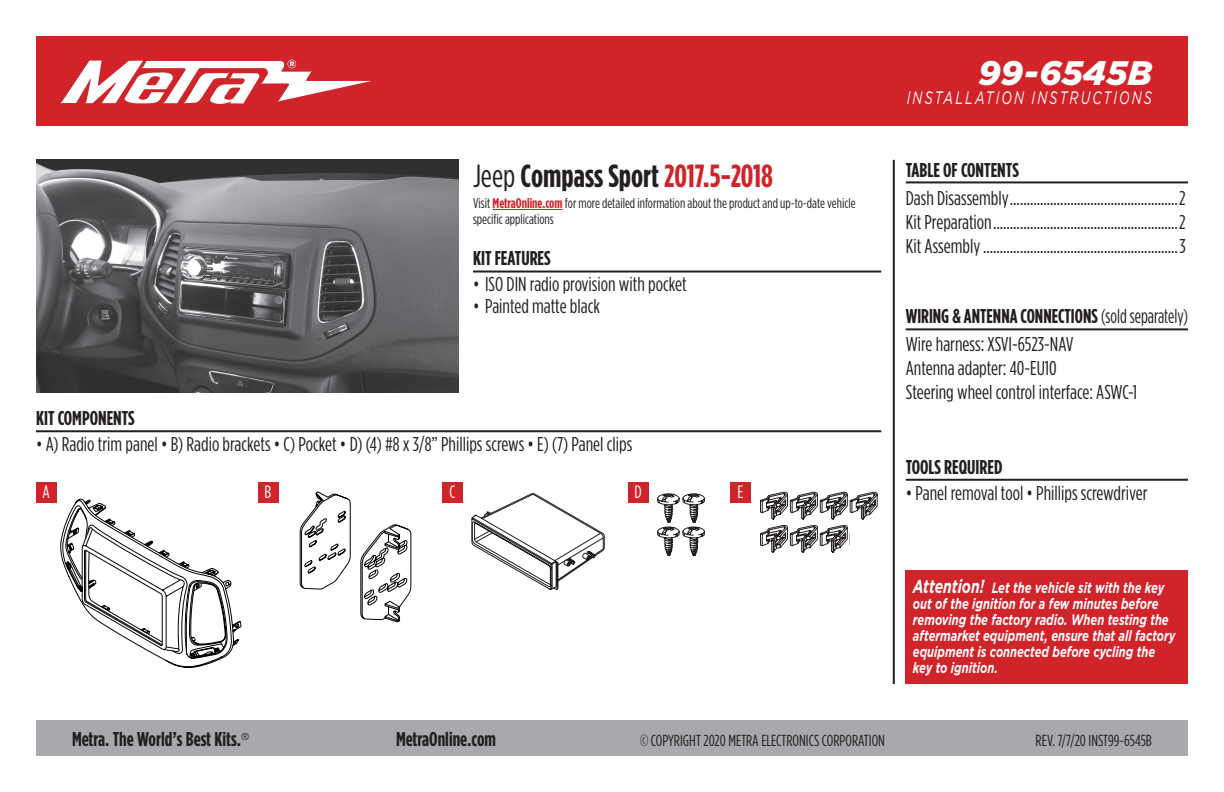
<style>
.page{position:relative;width:1224px;height:792px;background:#fff}
.page>*{position:absolute;margin:0;border:0;box-sizing:border-box;transform-origin:0 0}
.t1{font:italic 900 34px "Gotham";letter-spacing:.01em;color:#fff}
.t2{font:700 32px "Gotham Condensed";color:#231f20}
.t3{font:20px/24px "Gotham Condensed";color:#231f20;text-align:justify}
.t4{font:700 20px "Gotham Condensed";color:#231f20}
.t5{font:20px/28px "Gotham Condensed";color:#231f20;scale:.9 1}
.t6{font:italic 18px "Gotham";letter-spacing:.165em;color:#fff;scale:.7 1}
.t7{font:18px "Gotham Condensed";color:#fff}
.t8{font:16px "Gotham Condensed";color:#231f20}
.t9{font:italic 700 15px/16px "Gotham";color:#fff;scale:.74 1}
.t10{font:14px/16px "Gotham Condensed";color:#231f20}
.s1{font-weight:400}
.s2{color:#d1232a}
.s3{font-weight:700;color:#d1232a}
.s4{font-weight:700}
.s5{font-size:18.8px}
</style>
<div class="page">
<div style="left:36px;top:720px;width:1152px;height:36px;background:#a8a9ad"></div>
<hr style="left:893px;top:160px;width:2px;height:524px;background:#231f20">
<div style="left:36px;top:36px;width:1152px;height:90px;background:#d1232a"></div>
<svg style="left:60px;top:60px;width:311px;height:44px"></svg>
<div style="left:906px;top:570px;width:282px;height:114px;background:#d1232a"></div>
<img style="left:36px;top:160px;width:423px;height:232px">
<hr style="left:473px;top:271px;width:408px;height:2px;background:#231f20">
<hr style="left:36px;top:430px;width:845px;height:2px;background:#231f20">
<hr style="left:906px;top:479px;width:282px;height:2px;background:#231f20">
<hr style="left:906px;top:328px;width:282px;height:2px;background:#231f20">
<hr style="left:906px;top:181px;width:282px;height:2px;background:#231f20">
<svg style="left:60px;top:499px;width:181px;height:169px"></svg>
<svg style="left:300px;top:492px;width:111px;height:130px"></svg>
<svg style="left:472px;top:493px;width:132px;height:97px"></svg>
<div style="left:36px;top:483px;width:21px;height:20px;background:#d1232a"></div>
<div style="left:258px;top:483px;width:20px;height:20px;background:#d1232a"></div>
<div style="left:442px;top:483px;width:21px;height:20px;background:#d1232a"></div>
<div style="left:628px;top:483px;width:20px;height:20px;background:#d1232a"></div>
<div style="left:730px;top:483px;width:21px;height:20px;background:#d1232a"></div>
<svg style="left:657px;top:494px;width:48px;height:62px"></svg>
<svg style="left:760px;top:492px;width:118px;height:61px"></svg>
<hr style="left:493px;top:209px;width:70px;height:1px;background:#d1232a">
<h1 class="t1" style="left:979px;top:53px;width:175px">99-6545B</h1>
<h2 class="t2" style="left:473px;top:158px;width:302px"><span class="s1">Jeep</span> Compass Sport <span class="s2">2017.5-2018</span></h2>
<p class="t10" style="left:473px;top:195px;width:384px">Visit <span class="s3">MetraOnline.com</span> for more detailed information about the product and up-to-date vehicle specific applications</p>
<p class="t4" style="left:473px;top:247px;width:79px">KIT FEATURES</p>
<p class="t3" style="left:473px;top:272px;width:215px">• ISO DIN radio provision with pocket</p>
<p class="t3" style="left:473px;top:294px;width:129px">• Painted matte black</p>
<p class="t4" style="left:36px;top:407px;width:100px">KIT COMPONENTS</p>
<p class="t3" style="left:36px;top:432px;width:598px">• A) Radio trim panel • B) Radio brackets • C) Pocket • D) (4) #8 x 3/8” Phillips screws • E) (7) Panel clips</p>
<p class="t7" style="left:43px;top:482px;width:9px">A</p>
<p class="t7" style="left:265px;top:482px;width:8px">B</p>
<p class="t7" style="left:449px;top:482px;width:7px">C</p>
<p class="t7" style="left:634px;top:482px;width:9px">D</p>
<p class="t7" style="left:737px;top:482px;width:7px">E</p>
<p class="t6" style="left:907px;top:88px;width:352px">INSTALLATION INSTRUCTIONS</p>
<p class="t4" style="left:906px;top:158px;width:115px">TABLE OF CONTENTS</p>
<p class="t3" style="left:906px;top:185px;width:281px">Dash Disassembly..................................................2<br>Kit Preparation.......................................................2<br>Kit Assembly..........................................................3</p>
<p class="t5" style="left:906px;top:302px;width:315px"><span class="s4">WIRING &amp; ANTENNA CONNECTIONS</span> (sold separately)<br>Wire harness: XSVI-6523-NAV</p>
<p class="t3" style="left:906px;top:356px;width:233px">Antenna adapter: 40-EU10<br>Steering wheel control interface: ASWC-1</p>
<p class="t4" style="left:906px;top:456px;width:98px">TOOLS REQUIRED</p>
<p class="t3" style="left:906px;top:480px;width:243px">• Panel removal tool • Phillips screwdriver</p>
<p class="t9" style="left:913px;top:580px;width:356px"><span class="s5">Attention!</span> Let the vehicle sit with the key out of the ignition for a few minutes before removing the factory radio. When testing the aftermarket equipment, ensure that all factory equipment is connected before cycling the key to ignition.</p>
<p class="t4" style="left:72px;top:728px;width:179px">Metra. The World’s Best Kits.<sup>®</sup></p>
<p class="t4" style="left:396px;top:728px;width:102px">MetraOnline.com</p>
<p class="t8" style="left:640px;top:732px;width:247px">© COPYRIGHT 2020 METRA ELECTRONICS CORPORATION</p>
<p class="t8" style="left:1036px;top:732px;width:118px">REV. 7/7/20 INST99-6545B</p>
</div>
